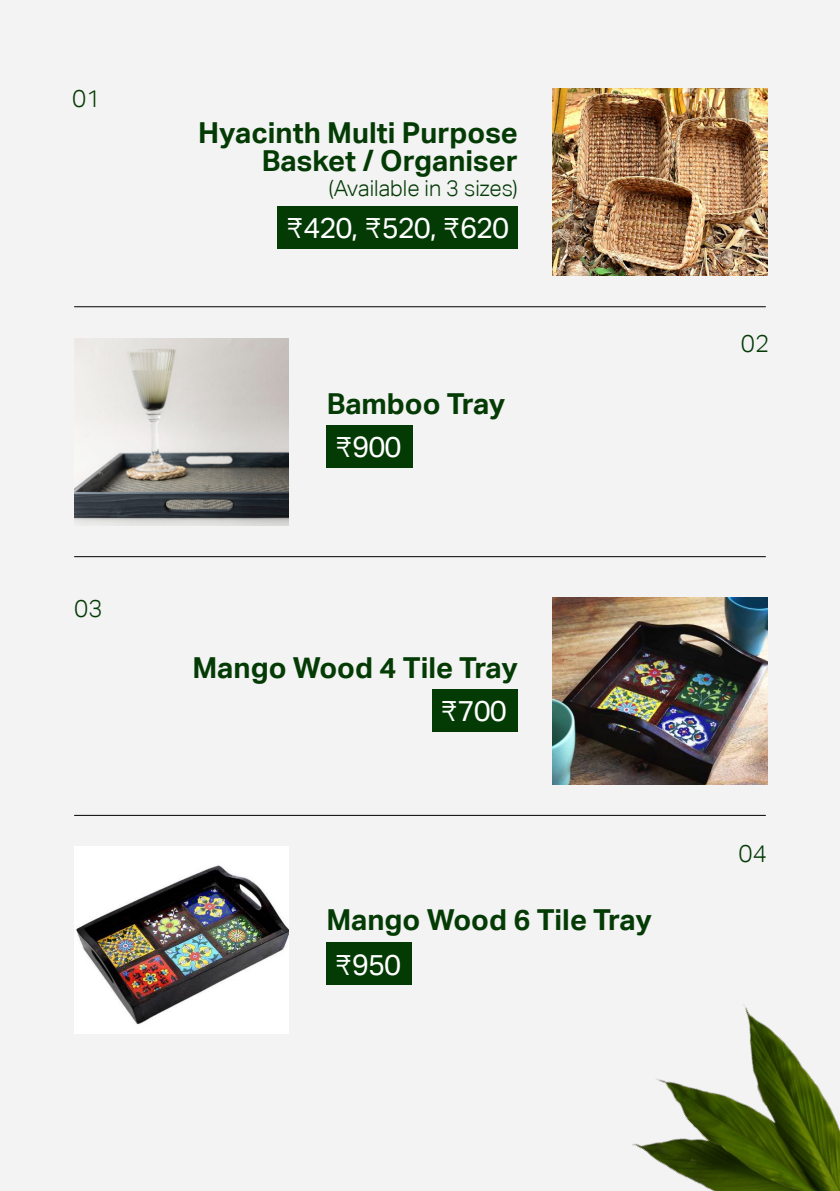
<style>
.page{position:relative;width:840px;height:1191px;background:#fff}
.page>*{position:absolute;margin:0;border:0;box-sizing:border-box;transform-origin:0 0}
.t1{font:700 28.8px/43.2px "Aktiv Grotesk Corp";color:#043b05}
.t2{font:28.8px "Aktiv Grotesk Corp";letter-spacing:-.035em;color:#fff}
.t3{font:300 24px "Aktiv Grotesk Corp";color:#043b05}
.t4{font:300 22px "Aktiv Grotesk Corp";color:#043b05}
.s1{font-family:"Bahnschrift";font-size:28px}
.s2{font-family:"Bahnschrift";font-weight:400;font-size:28px;color:#fff}
.s3{font-weight:400;color:#fff}
</style>
<div class="page">
<div style="left:0;top:0;width:839px;height:1191px;background:#f3f3f3"></div>
<img style="left:552px;top:88px;width:214px;height:187px">
<div style="left:277px;top:206px;width:240px;height:43px;background:#043b05"></div>
<div style="left:326px;top:425px;width:87px;height:43px;background:#043b05"></div>
<hr style="left:74px;top:306px;width:691px;height:1px;background:#000">
<img style="left:74px;top:338px;width:215px;height:187px">
<hr style="left:74px;top:556px;width:691px;height:1px;background:#000">
<img style="left:632px;top:1004px;width:207px;height:187px">
<img style="left:552px;top:598px;width:214px;height:186px">
<div style="left:432px;top:689px;width:85px;height:43px;background:#043b05"></div>
<div style="left:326px;top:942px;width:86px;height:43px;background:#043b05"></div>
<hr style="left:74px;top:815px;width:691px;height:1px;background:#000">
<img style="left:74px;top:846px;width:215px;height:187px">
<p class="t3" style="left:72px;top:85px;width:30px">01</p>
<p class="t3" style="left:74px;top:595px;width:30px">03</p>
<p class="t1" style="left:198px;top:117px;width:321px;line-height:28.6px;text-align:right">Hyacinth Multi Purpose<br>Basket / Organiser</p>
<p class="t4" style="left:328px;top:175px;width:191px">(Available in 3 sizes)</p>
<p class="t2" style="left:286px;top:211px;width:224px"><span class="s1">₹</span>420, <span class="s1">₹</span>520, <span class="s1">₹</span>620</p>
<p class="t1" style="left:326px;top:381px;width:180px">Bamboo Tray <span class="s2">₹</span><span class="s3">900</span></p>
<p class="t1" style="left:440px;top:645px;width:79px;text-indent:-248px">Mango Wood 4 Tile Tray <span class="s2">₹</span><span class="s3">700</span></p>
<p class="t1" style="left:326px;top:898px;width:327px">Mango Wood 6 Tile Tray</p>
<p class="t2" style="left:334px;top:947px;width:68px"><span class="s1">₹</span>950</p>
<p class="t3" style="left:740px;top:330px;width:30px">02</p>
<p class="t3" style="left:738px;top:840px;width:30px">04</p>
</div>
